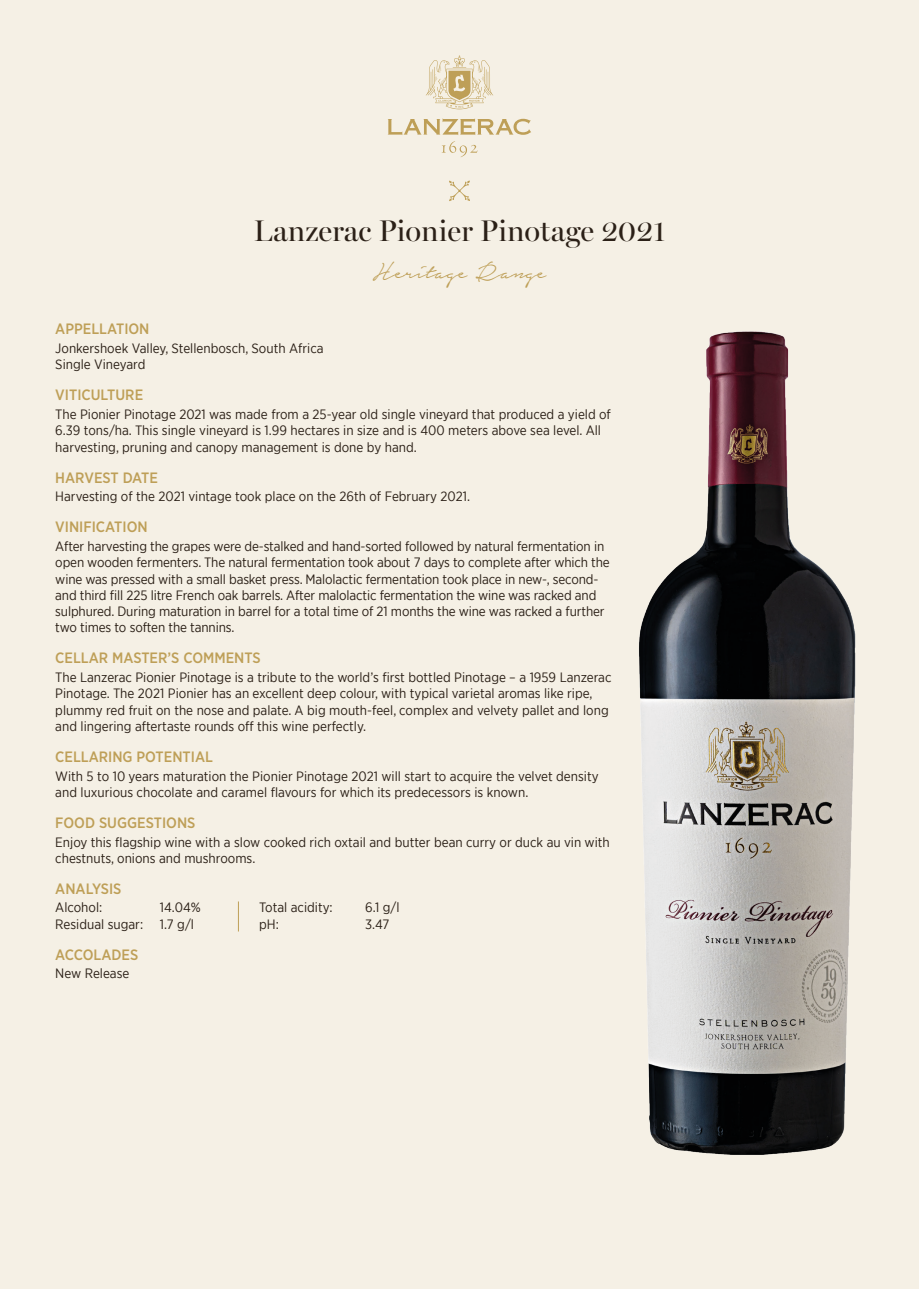
<style>
.page{position:relative;width:919px;height:1289px;background:#fff}
.page>*{position:absolute;margin:0;border:0;box-sizing:border-box;transform-origin:0 0}
.t1{font:30px "Miller Banner";color:#2b2017}
.t2{font:30px "Notera";color:#be9f57}
.t3{font:500 15px "Gotham Narrow";color:#be9f57}
.t4{font:13.5px/16.2px "Gotham Narrow";color:#2b2017}
</style>
<div class="page">
<div style="left:0;top:0;width:918px;height:1288px;background:#f5f0e5"></div>
<svg style="left:449px;top:181px;width:21px;height:20px"></svg>
<hr style="left:238px;top:901px;width:1px;height:30px;background:#be9f57">
<img style="left:639px;top:331px;width:217px;height:824px">
<svg style="left:388px;top:118px;width:143px;height:17px"></svg>
<svg style="left:441px;top:141px;width:36px;height:16px"></svg>
<svg style="left:426px;top:55px;width:67px;height:55px"></svg>
<h1 class="t1" style="left:253px;top:213px;width:413px">Lanzerac Pionier Pinotage 2021</h1>
<h1 class="t2" style="left:373px;top:256px;width:175px">Heritage Range</h1>
<p class="t3" style="left:55px;top:319px;width:96px">APPELLATION</p>
<p class="t4" style="left:55px;top:341px;width:270px">Jonkershoek Valley, Stellenbosch, South Africa<br>Single Vineyard</p>
<p class="t3" style="left:55px;top:385px;width:89px">VITICULTURE</p>
<p class="t4" style="left:55px;top:407px;width:557px">The Pionier Pinotage 2021 was made from a 25-year old single vineyard that produced a yield of<br>6.39 tons/ha. This single vineyard is 1.99 hectares in size and is 400 meters above sea level. All harvesting, pruning and canopy management is done by hand.</p>
<p class="t3" style="left:55px;top:468px;width:104px">HARVEST DATE</p>
<p class="t4" style="left:55px;top:489px;width:416px">Harvesting of the 2021 vintage took place on the 26th of February 2021.</p>
<p class="t3" style="left:55px;top:517px;width:94px">VINIFICATION</p>
<p class="t4" style="left:55px;top:539px;width:556px">After harvesting the grapes were de-stalked and hand-sorted followed by natural fermentation in open wooden fermenters. The natural fermentation took about 7 days to complete after which the wine was pressed with a small basket press. Malolactic fermentation took place in new-, second&shy;and third fill 225 litre French oak barrels. After malolactic fermentation the wine was racked and sulphured. During maturation in barrel for a total time of 21 months the wine was racked a further two times to soften the tannins.</p>
<p class="t3" style="left:55px;top:648px;width:207px">CELLAR MASTER’S COMMENTS</p>
<p class="t4" style="left:55px;top:670px;width:557px">The Lanzerac Pionier Pinotage is a tribute to the world’s first bottled Pinotage – a 1959 Lanzerac Pinotage. The 2021 Pionier has an excellent deep colour, with typical varietal aromas like ripe, plummy red fruit on the nose and palate. A big mouth-feel, complex and velvety pallet and long and lingering aftertaste rounds off this wine perfectly.</p>
<p class="t3" style="left:55px;top:747px;width:159px">CELLARING POTENTIAL</p>
<p class="t4" style="left:55px;top:768px;width:544px">With 5 to 10 years maturation the Pionier Pinotage 2021 will start to acquire the velvet density and luxurious chocolate and caramel flavours for which its predecessors is known.</p>
<p class="t3" style="left:55px;top:813px;width:142px">FOOD SUGGESTIONS</p>
<p class="t4" style="left:55px;top:834px;width:556px">Enjoy this flagship wine with a slow cooked rich oxtail and butter bean curry or duck au vin with chestnuts, onions and mushrooms.</p>
<p class="t3" style="left:55px;top:879px;width:68px">ANALYSIS</p>
<p class="t4" style="left:55px;top:900px;width:89px">Alcohol:<br>Residual sugar:</p>
<p class="t4" style="left:160px;top:900px;width:42px">14.04%<br>1.7 g/l</p>
<p class="t4" style="left:259px;top:900px;width:75px">Total acidity: pH:</p>
<p class="t4" style="left:365px;top:900px;width:36px">6.1 g/l<br>3.47</p>
<p class="t3" style="left:55px;top:944px;width:85px">ACCOLADES</p>
<p class="t4" style="left:55px;top:965px;width:76px">New Release</p>
</div>
